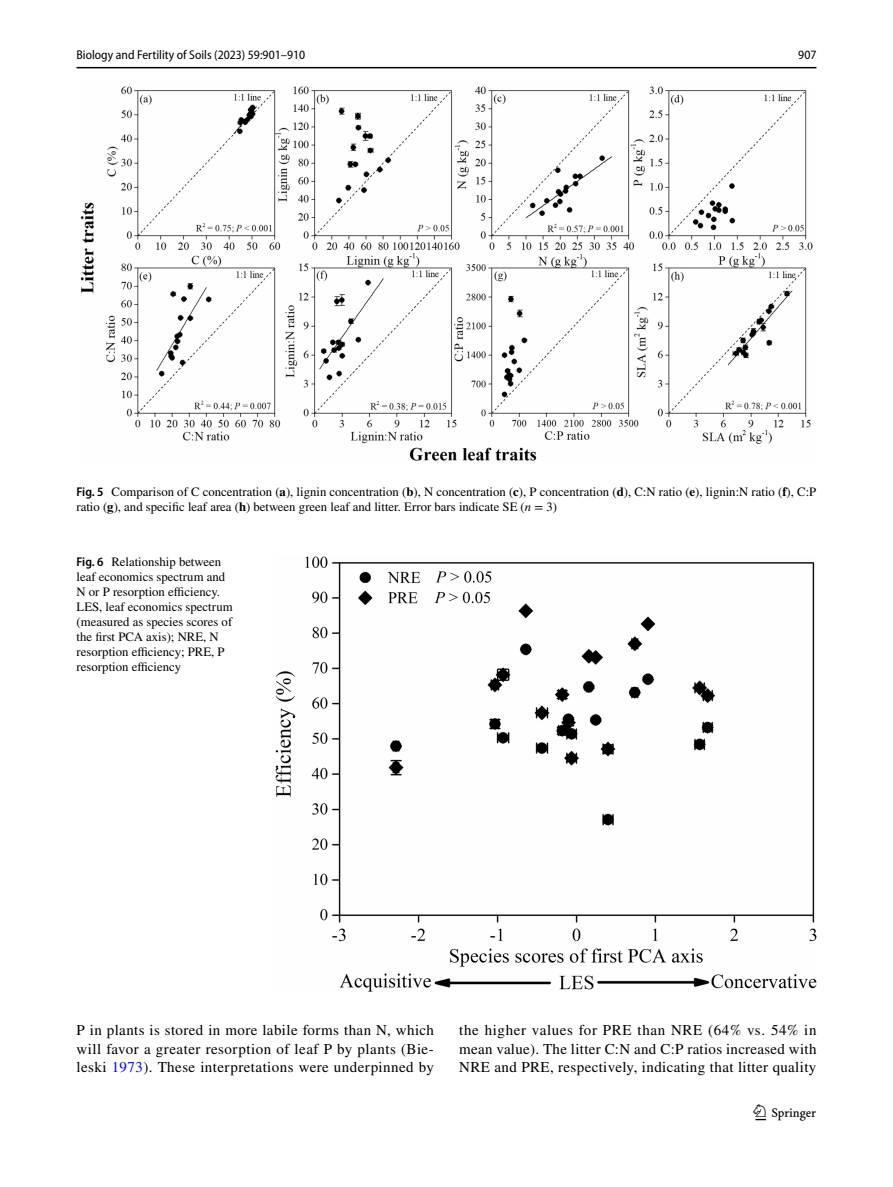
<style>
.page{position:relative;width:893px;height:1187px;background:#fff}
.page>*{position:absolute;margin:0;border:0;box-sizing:border-box;transform-origin:0 0}
.t1{font:22.5px "Springnew Regular 3";color:#000}
.t2{font:15px/18.8px "STIX";letter-spacing:.025em;color:#000;text-align:justify}
.t3{font:12.75px/15px "STIX";color:#000}
.t4{font:semi-condensed 12.75px "Myriad Pro";color:#000}
.s1{font-family:"Myriad Pro";font-weight:600;font-stretch:semi-condensed}
.s2{font-weight:700}
.s3{font-style:italic}
.s4{color:#00f}
</style>
<div class="page">
<hr style="left:77px;top:67px;width:739px;height:1px;background:#000">
<img style="left:80px;top:87px;width:732px;height:373px">
<img style="left:275px;top:556px;width:541px;height:435px">
<p class="t4" style="left:77px;top:48px;width:230px">Biology and Fertility of Soils (2023) 59:901–910</p>
<p class="t4" style="left:798px;top:48px;width:20px">907</p>
<p class="t3" style="left:77px;top:485px;width:741px"><span class="s1">Fig. 5</span> Comparison of C concentration (<span class="s2">a</span>), lignin concentration (<span class="s2">b</span>), N concentration (<span class="s2">c</span>), P concentration (<span class="s2">d</span>), C:N ratio (<span class="s2">e</span>), lignin:N ratio (<span class="s2">f</span>), C:P ratio (<span class="s2">g</span>), and specific leaf area (<span class="s2">h</span>) between green leaf and litter. Error bars indicate SE (<span class="s3">n</span> = 3)</p>
<p class="t3" style="left:77px;top:554px;width:158px"><span class="s1">Fig. 6</span> Relationship between leaf economics spectrum and<br>N or P resorption efficiency.<br>LES, leaf economics spectrum (measured as species scores of the first PCA axis); NRE, N resorption efficiency; PRE, P resorption efficiency</p>
<p class="t2" style="left:77px;top:1021px;width:359px">P in plants is stored in more labile forms than N, which will favor a greater resorption of leaf P by plants (Bie&shy;leski <span class="s4">1973</span>). These interpretations were underpinned by</p>
<p class="t2" style="left:459px;top:1021px;width:359px">the higher values for PRE than NRE (64% vs. 54% in mean value). The litter C:N and C:P ratios increased with NRE and PRE, respectively, indicating that litter quality</p>
<h1 class="t1" style="left:755px;top:1104px;width:62px">1 3</h1>
</div>
